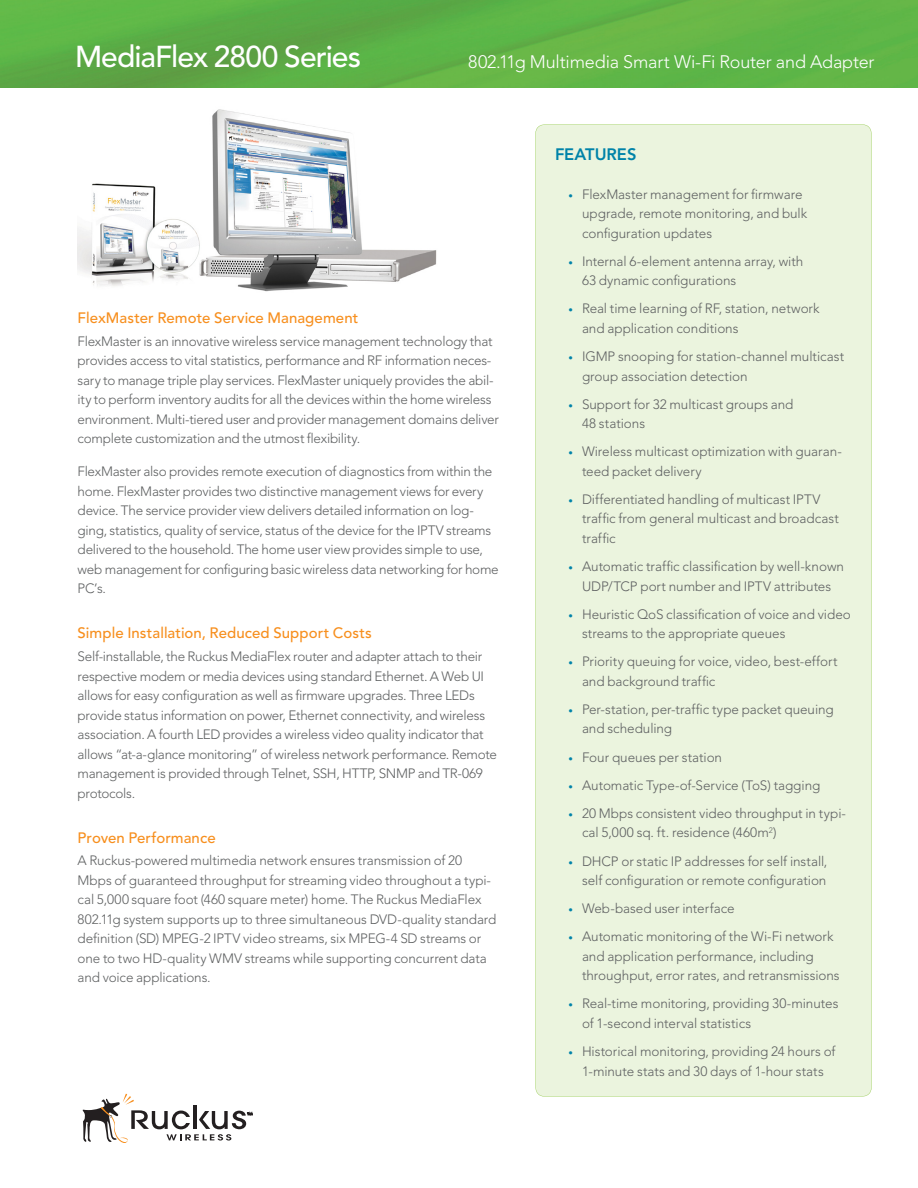
<style>
.page{position:relative;width:918px;height:1188px;background:#fff}
.page>*{position:absolute;margin:0;border:0;box-sizing:border-box;transform-origin:0 0}
.t1{font:500 30px "Avenir LT Std";letter-spacing:-.03em;color:#fff}
.t2{font:300 18px "Avenir LT Std";letter-spacing:-.005em;color:#fff}
.t3{font:800 16.5px "Avenir LT Std";letter-spacing:-.005em;color:#0083a9}
.t4{font:500 15px "Avenir LT Std";letter-spacing:.005em;color:#f78f1e}
.t5{font:300 13.5px/19.5px "Avenir LT Std";letter-spacing:-.01em;color:#5f6162}
.s1{font-size:9px;color:#0083a9}
</style>
<div class="page">
<img style="left:0;top:0;width:918px;height:87px">
<svg style="left:82px;top:1094px;width:171px;height:49px"></svg>
<div style="left:535px;top:124px;width:337px;height:973px;background:#ebf4de"></div>
<img style="left:78px;top:109px;width:359px;height:183px">
<p class="t1" style="left:75px;top:43px;width:288px">MediaFlex 2800 Series</p>
<p class="t2" style="left:468px;top:54px;width:408px">802.11g Multimedia Smart Wi-Fi Router and Adapter</p>
<p class="t4" style="left:78px;top:312px;width:282px">FlexMaster Remote Service Management</p>
<p class="t5" style="left:78px;top:333px;width:423px">FlexMaster is an innovative wireless service management technology that provides access to vital statistics, performance and RF information neces&shy;sary to manage triple play services. FlexMaster uniquely provides the abil&shy;ity to perform inventory audits for all the devices within the home wireless environment. Multi-tiered user and provider management domains deliver complete customization and the utmost flexibility.</p>
<p class="t5" style="left:78px;top:463px;width:423px">FlexMaster also provides remote execution of diagnostics from within the home. FlexMaster provides two distinctive management views for every device. The service provider view delivers detailed information on log&shy;ging, statistics, quality of service, status of the device for the IPTV streams delivered to the household. The home user view provides simple to use, web management for configuring basic wireless data networking for home PC’s.</p>
<p class="t4" style="left:78px;top:627px;width:296px">Simple Installation, Reduced Support Costs</p>
<p class="t5" style="left:78px;top:648px;width:421px">Self-installable, the Ruckus MediaFlex router and adapter attach to their respective modem or media devices using standard Ethernet. A Web UI allows for easy configuration as well as firmware upgrades. Three LEDs provide status information on power, Ethernet connectivity, and wireless association. A fourth LED provides a wireless video quality indicator that allows “at-a-glance monitoring” of wireless network performance. Remote management is provided through Telnet, SSH, HTTP, SNMP and TR-069 protocols.</p>
<p class="t4" style="left:78px;top:831px;width:140px">Proven Performance</p>
<p class="t5" style="left:78px;top:852px;width:420px">A Ruckus-powered multimedia network ensures transmission of 20<br>Mbps of guaranteed throughput for streaming video throughout a typi&shy;cal 5,000 square foot (460 square meter) home. The Ruckus MediaFlex 802.11g system supports up to three simultaneous DVD-quality standard definition (SD) MPEG-2 IPTV video streams, six MPEG-4 SD streams or one to two HD-quality WMV streams while supporting concurrent data and voice applications.</p>
<p class="t3" style="left:555px;top:148px;width:83px">FEATURES</p>
<p class="t5" style="left:582px;top:185px;width:227px;text-indent:-14px"><span class="s1">•</span> FlexMaster management for firmware upgrade, remote monitoring, and bulk configuration updates</p>
<p class="t5" style="left:582px;top:252px;width:223px;text-indent:-14px"><span class="s1">•</span> Internal 6-element antenna array, with<br>63 dynamic configurations</p>
<p class="t5" style="left:582px;top:300px;width:239px;text-indent:-14px"><span class="s1">•</span> Real time learning of RF, station, network and application conditions</p>
<p class="t5" style="left:582px;top:348px;width:264px;text-indent:-14px"><span class="s1">•</span> IGMP snooping for station-channel multicast group association detection</p>
<p class="t5" style="left:582px;top:395px;width:213px;text-indent:-14px"><span class="s1">•</span> Support for 32 multicast groups and<br>48 stations</p>
<p class="t5" style="left:582px;top:443px;width:261px;text-indent:-14px"><span class="s1">•</span> Wireless multicast optimization with guaran&shy;teed packet delivery</p>
<p class="t5" style="left:582px;top:491px;width:258px;text-indent:-14px"><span class="s1">•</span> Differentiated handling of multicast IPTV traffic from general multicast and broadcast traffic</p>
<p class="t5" style="left:568px;top:558px;width:277px;text-align:center"><span class="s1">•</span> Automatic traffic classification by well-known<br>UDP/TCP port number and IPTV attributes</p>
<p class="t5" style="left:582px;top:605px;width:270px;text-indent:-14px"><span class="s1">•</span> Heuristic QoS classification of voice and video streams to the appropriate queues</p>
<p class="t5" style="left:582px;top:653px;width:257px;text-indent:-14px"><span class="s1">•</span> Priority queuing for voice, video, best-effort and background traffic</p>
<p class="t5" style="left:582px;top:701px;width:253px;text-indent:-14px"><span class="s1">•</span> Per-station, per-traffic type packet queuing and scheduling</p>
<p class="t5" style="left:568px;top:748px;width:155px"><span class="s1">•</span> Four queues per station</p>
<p class="t5" style="left:568px;top:776px;width:253px"><span class="s1">•</span> Automatic Type-of-Service (ToS) tagging</p>
<p class="t5" style="left:582px;top:805px;width:266px;text-indent:-14px"><span class="s1">•</span> 20 Mbps consistent video throughput in typi&shy;cal 5,000 sq. ft. residence (460m<sup>2</sup>)</p>
<p class="t5" style="left:568px;top:852px;width:261px;text-align:right"><span class="s1">•</span> DHCP or static IP addresses for self install, self configuration or remote configuration</p>
<p class="t5" style="left:568px;top:900px;width:168px"><span class="s1">•</span> Web-based user interface</p>
<p class="t5" style="left:582px;top:928px;width:259px;text-indent:-14px"><span class="s1">•</span> Automatic monitoring of the Wi-Fi network and application performance, including throughput, error rates, and retransmissions</p>
<p class="t5" style="left:582px;top:995px;width:258px;text-indent:-14px"><span class="s1">•</span> Real-time monitoring, providing 30-minutes of 1-second interval statistics</p>
<p class="t5" style="left:568px;top:1043px;width:269px;text-align:center"><span class="s1">•</span> Historical monitoring, providing 24 hours of<br>1-minute stats and 30 days of 1-hour stats</p>
</div>
